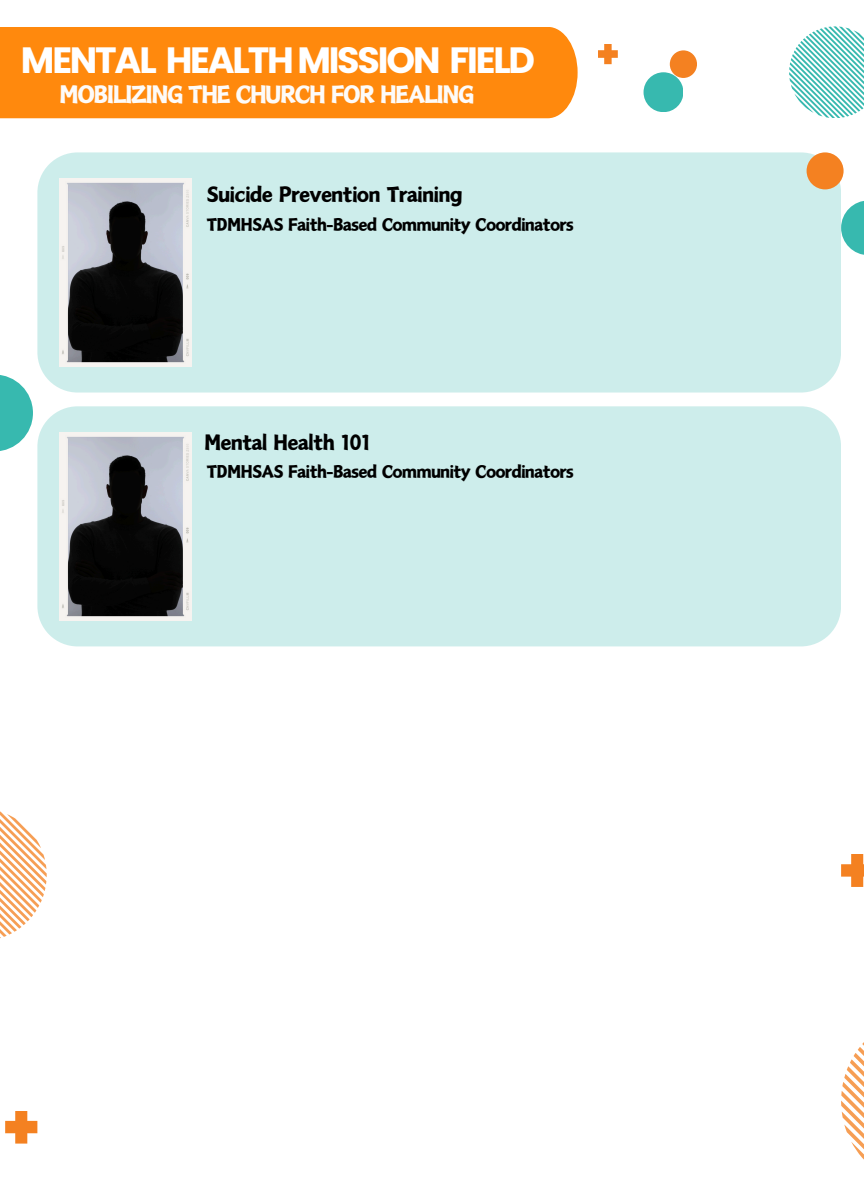
<style>
.page{position:relative;width:864px;height:1188px;background:#fff}
.page>*{position:absolute;margin:0;border:0;box-sizing:border-box;transform-origin:0 0}
.t1{font:700 36.6px "Poppins";letter-spacing:-.06em;color:#fff}
.t2{font:27.45px "Canva Mountains And Seas";letter-spacing:-.075em;color:#fdfbf9}
.t3{font:24px "Canva Mountains And Seas";letter-spacing:-.035em;color:#000}
.t4{font:19.8px "Canva Mountains And Seas";letter-spacing:-.045em;color:#000}
</style>
<div class="page">
<div style="left:37px;top:152px;width:804px;height:241px;background:#cdedeb"></div>
<svg style="left:841px;top:1042px;width:23px;height:118px"></svg>
<svg style="left:841px;top:854px;width:23px;height:33px"></svg>
<svg style="left:789px;top:26px;width:75px;height:92px"></svg>
<svg style="left:598px;top:44px;width:20px;height:20px"></svg>
<div style="left:644px;top:72px;width:39px;height:40px;background:#37b9af;border-radius:50%"></div>
<div style="left:670px;top:50px;width:27px;height:28px;background:#f48121;border-radius:50%"></div>
<div style="left:0;top:27px;width:578px;height:91px;background:#ff890d"></div>
<svg style="left:841px;top:201px;width:23px;height:54px"></svg>
<div style="left:807px;top:152px;width:37px;height:37px;background:#f48121;border-radius:50%"></div>
<svg style="left:5px;top:1111px;width:32px;height:33px"></svg>
<svg style="left:0;top:375px;width:33px;height:76px;fill:#37b9af"></svg>
<svg style="left:0;top:811px;width:47px;height:128px"></svg>
<div style="left:37px;top:406px;width:804px;height:240px;background:#cdedeb"></div>
<img style="left:59px;top:178px;width:133px;height:189px">
<img style="left:59px;top:432px;width:133px;height:189px">
<p class="t1" style="left:21px;top:34px;width:516px">MENTAL HEALTHMISSION FIELD</p>
<h3 class="t2" style="left:59px;top:80px;width:417px">MOBILIZING THE CHURCH FOR HEALING</h3>
<p class="t3" style="left:207px;top:182px;width:258px">Suicide Prevention Training</p>
<p class="t4" style="left:207px;top:214px;width:369px">TDMHSAS Faith-Based Community Coordinators</p>
<p class="t3" style="left:204px;top:429px;width:168px">Mental Health 101</p>
<h3 class="t4" style="left:207px;top:461px;width:369px">TDMHSAS Faith-Based Community Coordinators</h3>
</div>
